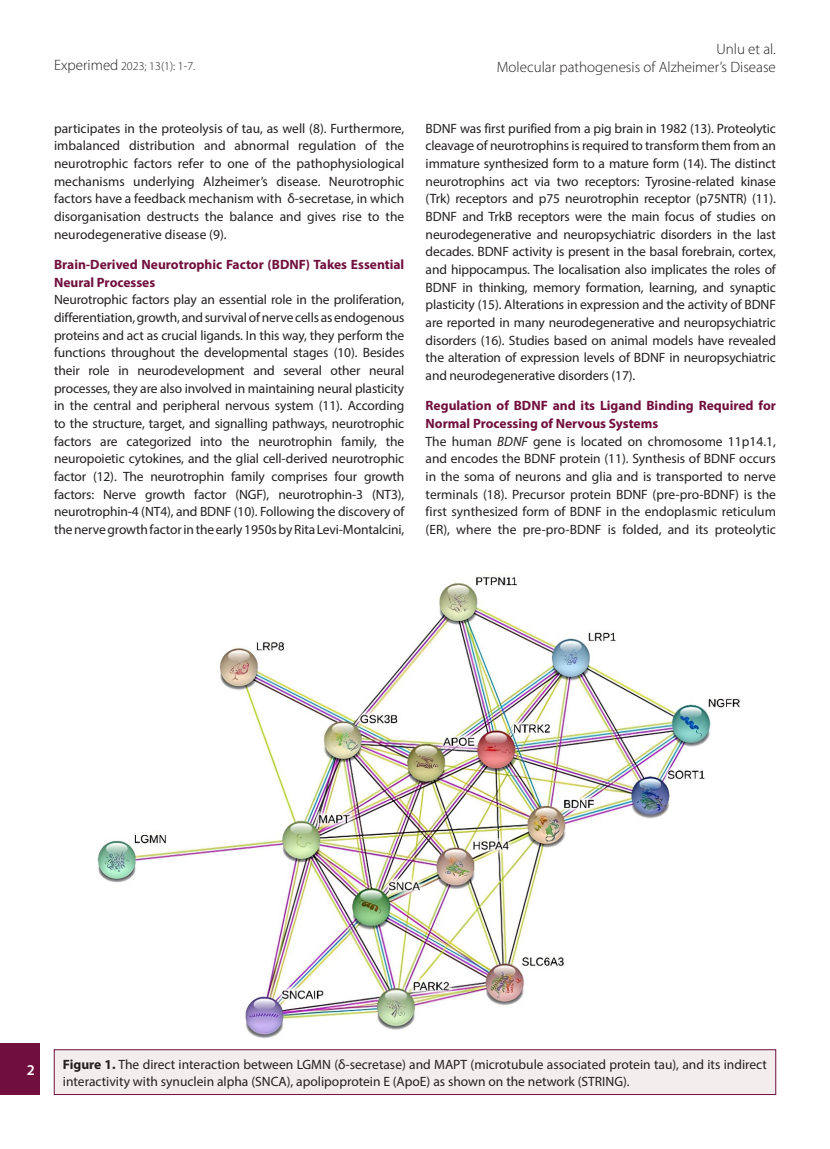
<style>
.page{position:relative;width:830px;height:1149px;background:#fff}
.page>*{position:absolute;margin:0;border:0;box-sizing:border-box;transform-origin:0 0}
.t1{font:300 15px/18px "Myriad Pro";color:#231f20;text-align:right}
.t2{font:600 15px "Myriad Pro";color:#fff}
.Metin{font:13.5px/17.7px "Myriad Pro";letter-spacing:-.01em;color:#231f20;text-align:justify}
.Figure{font:13.5px/17.2px "Myriad Pro";color:#231f20}
.Ara_baslik{font:700 13.5px/17.7px "Myriad Pro";color:#700f3d}
.t3{font:300 12px "Myriad Pro";color:#231f20}
.s1{font-size:15px}
.s2{font-style:italic}
.s3{font-weight:700}
</style>
<div class="page">
<div style="left:0;top:1042px;width:39px;height:52px;background:#700f3d"></div>
<img style="left:97px;top:577px;width:643px;height:462px">
<div style="left:54px;top:1049px;width:721px;height:45px;background:#f3eded"></div>
<div style="left:54px;top:1049px;width:721px;height:45px;border:1px solid #700f3d"></div>
<p class="t3" style="left:54px;top:58px;width:143px"><span class="s1">Experimed</span> 2023; 13(1): 1-7.</p>
<p class="Metin" style="left:54px;top:119px;width:351px">participates in the proteolysis of tau, as well (8). Furthermore, imbalanced distribution and abnormal regulation of the neurotrophic factors refer to one of the pathophysiological mechanisms underlying Alzheimer’s disease. Neurotrophic factors have a feedback mechanism with δ-secretase, in which disorganisation destructs the balance and gives rise to the neurodegenerative disease (9).</p>
<p class="Ara_baslik" style="left:54px;top:255px;width:351px">Brain-Derived Neurotrophic Factor (BDNF) Takes Essential<br>Neural Processes</p>
<p class="Metin" style="left:54px;top:291px;width:351px">Neurotrophic factors play an essential role in the proliferation, differentiation, growth, and survival of nerve cells as endogenous proteins and act as crucial ligands. In this way, they perform the functions throughout the developmental stages (10). Besides their role in neurodevelopment and several other neural processes, they are also involved in maintaining neural plasticity in the central and peripheral nervous system (11). According to the structure, target, and signalling pathways, neurotrophic factors are categorized into the neurotrophin family, the neuropoietic cytokines, and the glial cell-derived neurotrophic factor (12). The neurotrophin family comprises four growth factors: Nerve growth factor (NGF), neurotrophin-3 (NT3), neurotrophin-4 (NT4), and BDNF (10). Following the discovery of the nerve growth factor in the early 1950s by Rita Levi-Montalcini,</p>
<p class="t1" style="left:496px;top:40px;width:280px">Unlu et al.<br>Molecular pathogenesis of Alzheimer’s Disease</p>
<p class="Metin" style="left:425px;top:119px;width:351px">BDNF was first purified from a pig brain in 1982 (13). Proteolytic cleavage of neurotrophins is required to transform them from an immature synthesized form to a mature form (14). The distinct neurotrophins act via two receptors: Tyrosine-related kinase (Trk) receptors and p75 neurotrophin receptor (p75NTR) (11).<br>BDNF and TrkB receptors were the main focus of studies on neurodegenerative and neuropsychiatric disorders in the last decades. BDNF activity is present in the basal forebrain, cortex, and hippocampus. The localisation also implicates the roles of BDNF in thinking, memory formation, learning, and synaptic plasticity (15). Alterations in expression and the activity of BDNF are reported in many neurodegenerative and neuropsychiatric disorders (16). Studies based on animal models have revealed the alteration of expression levels of BDNF in neuropsychiatric and neurodegenerative disorders (17).</p>
<p class="Ara_baslik" style="left:425px;top:396px;width:351px">Regulation of BDNF and its Ligand Binding Required for<br>Normal Processing of Nervous Systems</p>
<p class="Metin" style="left:425px;top:432px;width:351px">The human <span class="s2">BDNF</span> gene is located on chromosome 11p14.1, and encodes the BDNF protein (11). Synthesis of BDNF occurs in the soma of neurons and glia and is transported to nerve terminals (18). Precursor protein BDNF (pre-pro-BDNF) is the first synthesized form of BDNF in the endoplasmic reticulum (ER), where the pre-pro-BDNF is folded, and its proteolytic</p>
<p class="t2" style="left:27px;top:1059px;width:10px">2</p>
<p class="Figure" style="left:63px;top:1054px;width:705px"><span class="s3">Figure 1.</span> The direct interaction between LGMN (δ-secretase) and MAPT (microtubule associated protein tau), and its indirect interactivity with synuclein alpha (SNCA), apolipoprotein E (ApoE) as shown on the network (STRING).</p>
</div>
